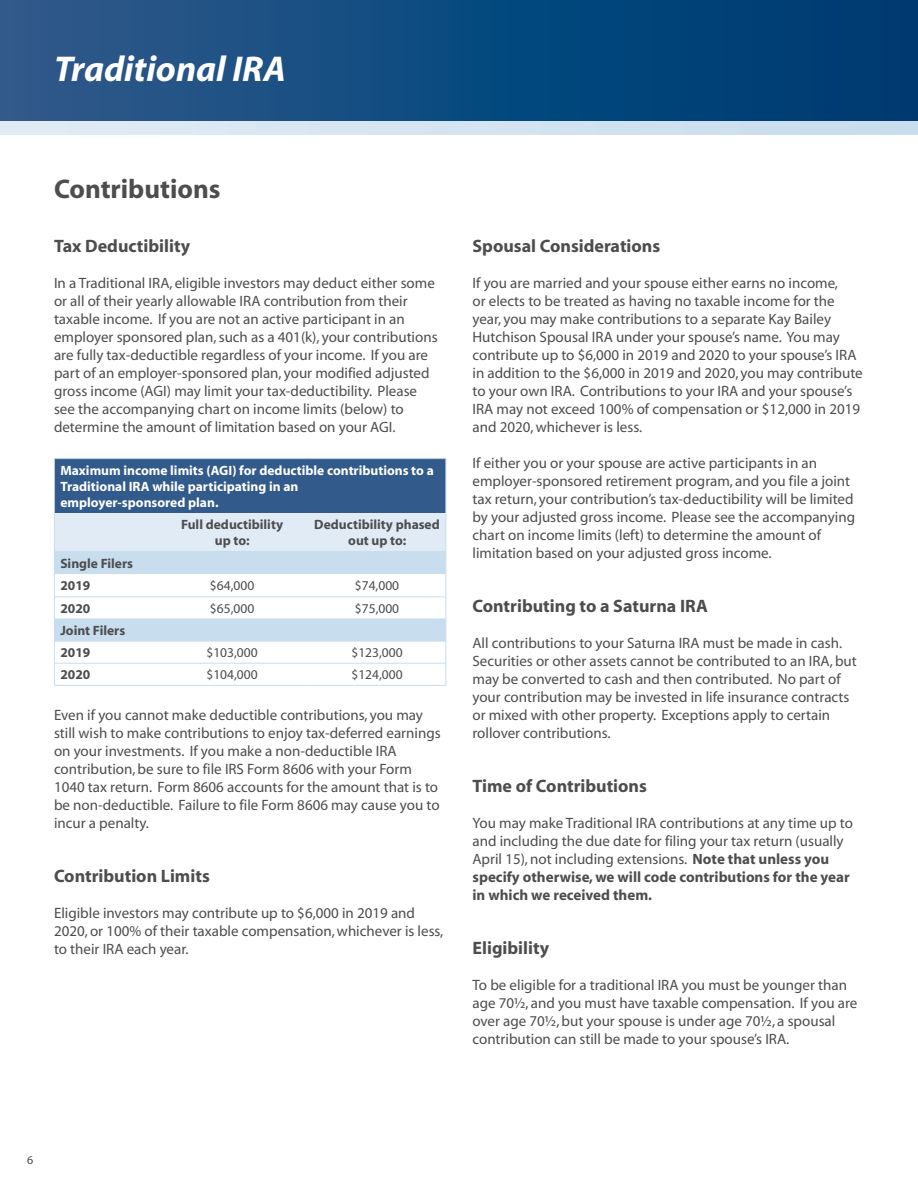
<style>
.page{position:relative;width:918px;height:1188px;background:#fff}
.page>*{position:absolute;margin:0;border:0;box-sizing:border-box;transform-origin:0 0}
.t1{font:italic 700 36px "Myriad";color:#fff}
.t2{font:700 27px "Myriad";color:#4d4d4f}
.t3{font:700 18px "Myriad";color:#4d4d4f}
.t4{font:15px/18px "Myriad";color:#4d4d4f}
.t5{font:700 13.5px/16.2px "Myriad";color:#fff}
.t6{font:700 13.5px/16.2px "Myriad";color:#4d4d4f;text-align:center}
.t7{font:13.5px "Myriad";color:#4d4d4f}
.t8{font:12px "Myriad";color:#4d4d4f}
.s1{font-weight:700}
</style>
<div class="page">
<div style="left:0;top:0;width:918px;height:122px;background:linear-gradient(to right,#2d5a8c,#003a71)"></div>
<div style="left:54px;top:459px;width:392px;height:54px;background:#325a8b"></div>
<hr style="left:54px;top:458px;width:102px;height:1px;background:#c8dded">
<hr style="left:54px;top:459px;width:1px;height:54px;background:#c8dded">
<hr style="left:156px;top:458px;width:152px;height:1px;background:#c8dded">
<hr style="left:308px;top:458px;width:138px;height:1px;background:#c8dded">
<hr style="left:446px;top:459px;width:1px;height:54px;background:#c8dded">
<svg style="left:54px;top:513px;width:393px;height:172px"></svg>
<hr style="left:54px;top:685px;width:102px;height:1px;background:#c8dded">
<hr style="left:156px;top:685px;width:152px;height:1px;background:#c8dded">
<hr style="left:308px;top:685px;width:138px;height:1px;background:#c8dded">
<div style="left:0;top:122px;width:918px;height:13px;background:#d5e4f1"></div>
<h1 class="t1" style="left:54px;top:50px;width:233px">Traditional IRA</h1>
<h2 class="t2" style="left:54px;top:175px;width:168px">Contributions</h2>
<p class="t3" style="left:54px;top:237px;width:138px">Tax Deductibility</p>
<p class="t4" style="left:54px;top:275px;width:385px">In a Traditional IRA, eligible investors may deduct either some or all of their yearly allowable IRA contribution from their taxable income. If you are not an active participant in an employer sponsored plan, such as a 401(k), your contributions are fully tax-deductible regardless of your income. If you are part of an employer-sponsored plan, your modified adjusted gross income (AGI) may limit your tax-deductibility. Please see the accompanying chart on income limits (below) to determine the amount of limitation based on your AGI.</p>
<p class="t5" style="left:60px;top:463px;width:375px">Maximum income limits (AGI) for deductible contributions to a<br>Traditional IRA while participating in an<br>employer-sponsored plan.</p>
<p class="t6" style="left:181px;top:517px;width:104px">Full deductibility up to:</p>
<p class="t6" style="left:314px;top:517px;width:127px">Deductibility phased out up to:</p>
<p class="t6" style="left:60px;top:552px;width:74px;line-height:22.2px;text-align:left">Single Filers<br>2019</p>
<p class="t7" style="left:210px;top:579px;width:46px">$64,000</p>
<p class="t7" style="left:355px;top:579px;width:46px">$74,000</p>
<p class="t6" style="left:60px;top:601px;width:31px">2020</p>
<p class="t7" style="left:210px;top:602px;width:46px">$65,000</p>
<p class="t7" style="left:355px;top:602px;width:46px">$75,000</p>
<p class="t6" style="left:60px;top:620px;width:66px;line-height:22.2px;text-align:left">Joint Filers<br>2019</p>
<p class="t7" style="left:206px;top:646px;width:53px">$103,000</p>
<p class="t7" style="left:351px;top:646px;width:53px">$123,000</p>
<p class="t6" style="left:60px;top:667px;width:31px">2020</p>
<p class="t7" style="left:206px;top:668px;width:53px">$104,000</p>
<p class="t7" style="left:351px;top:668px;width:53px">$124,000</p>
<p class="t4" style="left:54px;top:707px;width:388px">Even if you cannot make deductible contributions, you may still wish to make contributions to enjoy tax-deferred earnings on your investments. If you make a non-deductible IRA contribution, be sure to file IRS Form 8606 with your Form 1040 tax return. Form 8606 accounts for the amount that is to be non-deductible. Failure to file Form 8606 may cause you to incur a penalty.</p>
<p class="t3" style="left:54px;top:867px;width:157px">Contribution Limits</p>
<p class="t4" style="left:54px;top:905px;width:391px">Eligible investors may contribute up to $6,000 in 2019 and<br>2020, or 100% of their taxable compensation, whichever is less, to their IRA each year.</p>
<p class="t3" style="left:472px;top:237px;width:189px">Spousal Considerations</p>
<p class="t4" style="left:472px;top:275px;width:392px">If you are married and your spouse either earns no income,<br>or elects to be treated as having no taxable income for the year, you may make contributions to a separate Kay Bailey Hutchison Spousal IRA under your spouse’s name. You may contribute up to $6,000 in 2019 and 2020 to your spouse’s IRA in addition to the $6,000 in 2019 and 2020, you may contribute to your own IRA. Contributions to your IRA and your spouse’s IRA may not exceed 100% of compensation or $12,000 in 2019 and 2020, whichever is less.</p>
<p class="t4" style="left:472px;top:455px;width:384px">If either you or your spouse are active participants in an employer-sponsored retirement program, and you file a joint tax return, your contribution’s tax-deductibility will be limited by your adjusted gross income. Please see the accompanying chart on income limits (left) to determine the amount of limitation based on your adjusted gross income.</p>
<p class="t3" style="left:472px;top:597px;width:237px">Contributing to a Saturna IRA</p>
<p class="t4" style="left:472px;top:635px;width:386px">All contributions to your Saturna IRA must be made in cash.<br>Securities or other assets cannot be contributed to an IRA, but may be converted to cash and then contributed. No part of your contribution may be invested in life insurance contracts or mixed with other property. Exceptions apply to certain rollover contributions.</p>
<p class="t3" style="left:472px;top:777px;width:176px">Time of Contributions</p>
<p class="t4" style="left:472px;top:815px;width:382px">You may make Traditional IRA contributions at any time up to and including the due date for filing your tax return (usually April 15), not including extensions. <span class="s1">Note that unless you specify otherwise, we will code contributions for the year in which we received them.</span></p>
<p class="t3" style="left:472px;top:939px;width:78px">Eligibility</p>
<p class="t4" style="left:472px;top:977px;width:386px">To be eligible for a traditional IRA you must be younger than age 70½, and you must have taxable compensation. If you are over age 70½, but your spouse is under age 70½, a spousal contribution can still be made to your spouse’s IRA.</p>
<p class="t8" style="left:27px;top:1154px;width:8px">6</p>
</div>
